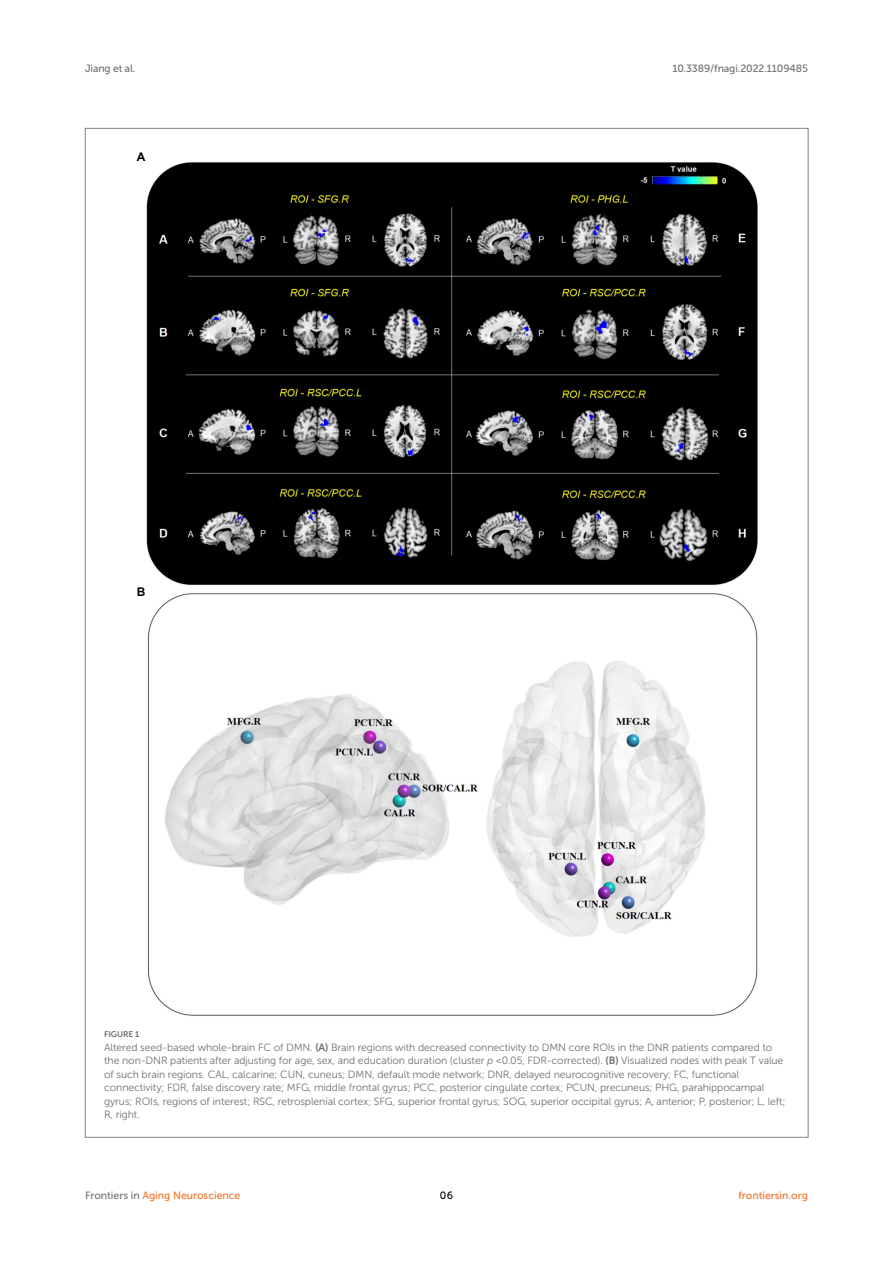
<style>
.page{position:relative;width:893px;height:1263px;background:#fff}
.page>*{position:absolute;margin:0;border:0;box-sizing:border-box;transform-origin:0 0}
.t1{font:700 12px "Arial";color:#000}
.FIG_LEG{font:10.5px/13.5px "Museo Sans 300";letter-spacing:-.01em;color:#706f70}
.t2{font:10.5px "Museo Sans 500";color:#f36f21}
.t3{font:10.5px "Museo Sans 500";letter-spacing:-.015em;color:#706f70}
.t4{font:10.5px "Museo Sans 500";color:#000}
.FIG_HD{font:8.25px "Museo Sans 700";letter-spacing:-.01em;color:#706f70}
.s1{font-family:"Museo Sans 700"}
.s2{font-style:italic}
.s3{color:#706f70}
</style>
<div class="page">
<img style="left:146px;top:162px;width:612px;height:854px">
<p class="t3" style="left:85px;top:63px;width:52px">Jiang et al.</p>
<p class="t3" style="left:672px;top:63px;width:137px">10.3389/fnagi.2022.1109485</p>
<p class="t1" style="left:137px;top:148px;width:10px">A</p>
<p class="t1" style="left:137px;top:584px;width:10px">B</p>
<p class="FIG_HD" style="left:104px;top:1030px;width:37px">FIGURE 1</p>
<p class="FIG_LEG" style="left:104px;top:1040px;width:683px">Altered seed-based whole-brain FC of DMN. <span class="s1">(A)</span> Brain regions with decreased connectivity to DMN core ROIs in the DNR patients compared to the non-DNR patients after adjusting for age, sex, and education duration (cluster <span class="s2">p</span> &lt; 0.05, FDR-corrected). <span class="s1">(B)</span> Visualized nodes with peak T value of such brain regions. CAL, calcarine; CUN, cuneus; DMN, default mode network; DNR, delayed neurocognitive recovery; FC, functional connectivity; FDR, false discovery rate; MFG, middle frontal gyrus; PCC, posterior cingulate cortex; PCUN, precuneus; PHG, parahippocampal gyrus; ROIs, regions of interest; RSC, retrosplenial cortex; SFG, superior frontal gyrus; SOG, superior occipital gyrus; A, anterior; P, posterior; L, left; R, right.</p>
<p class="t2" style="left:85px;top:1190px;width:157px"><span class="s3">Frontiers in</span> Aging Neuroscience</p>
<p class="t4" style="left:440px;top:1190px;width:15px">06</p>
<p class="t2" style="left:738px;top:1190px;width:71px">frontiersin.org</p>
</div>
